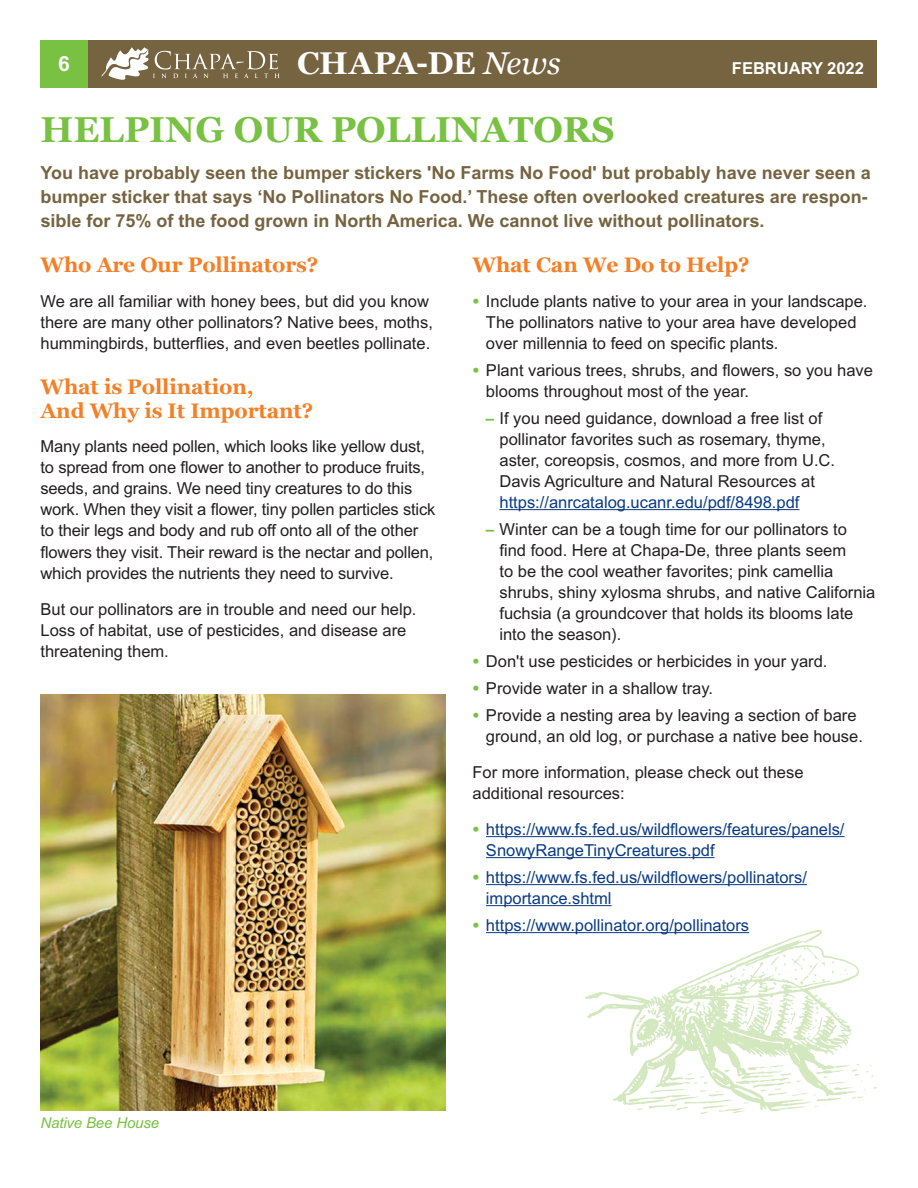
<style>
.page{position:relative;width:918px;height:1188px;background:#fff}
.page>*{position:absolute;margin:0;border:0;box-sizing:border-box;transform-origin:0 0}
.t1{font:700 36px "Georgia";color:#79c142}
.t2{font:700 31.5px "Georgia";letter-spacing:-.01em;color:#fff}
.t3{font:700 21px/24px "Georgia";letter-spacing:-.005em;color:#f47f26}
.t4{font:700 21px "Arial MT Std";color:#fff}
.t5{font:700 18px/24px "Arial MT Std";color:#766340}
.t6{font:16.5px/21px "Arial MT Std";color:#231f20}
.t7{font:16.5px/21px "Arial MT Std";color:#0a3a84}
.t8{font:700 16.5px "Arial MT Std";color:#fff}
.t9{font:italic 15px "Arial MT Std";letter-spacing:-.01em;color:#79c142}
.s1{font-weight:400;font-style:italic}
.s2{font-weight:800;color:#79c142}
</style>
<div class="page">
<div style="left:40px;top:40px;width:838px;height:48px;background:#766340"></div>
<svg style="left:102px;top:47px;width:178px;height:33px"></svg>
<div style="left:40px;top:40px;width:48px;height:48px;background:#79c142"></div>
<svg style="left:585px;top:930px;width:274px;height:175px"></svg>
<svg style="left:636px;top:1008px;width:20px;height:18px"></svg>
<svg style="left:805px;top:996px;width:14px;height:17px"></svg>
<svg style="left:835px;top:1013px;width:5px;height:5px"></svg>
<svg style="left:808px;top:1019px;width:9px;height:18px"></svg>
<svg style="left:768px;top:1003px;width:4px;height:10px"></svg>
<svg style="left:779px;top:998px;width:17px;height:32px"></svg>
<svg style="left:628px;top:1064px;width:249px;height:50px"></svg>
<svg style="left:730px;top:968px;width:15px;height:15px"></svg>
<svg style="left:840px;top:969px;width:8px;height:6px"></svg>
<svg style="left:762px;top:947px;width:63px;height:38px"></svg>
<svg style="left:677px;top:1007px;width:12px;height:8px"></svg>
<svg style="left:702px;top:1002px;width:3px;height:8px"></svg>
<hr style="left:500px;top:509px;width:299px;height:1px;background:#0a3a84">
<hr style="left:486px;top:836px;width:359px;height:1px;background:#0a3a84">
<hr style="left:486px;top:857px;width:229px;height:1px;background:#0a3a84">
<hr style="left:486px;top:884px;width:321px;height:1px;background:#0a3a84">
<hr style="left:486px;top:905px;width:126px;height:1px;background:#0a3a84">
<hr style="left:486px;top:932px;width:263px;height:1px;background:#0a3a84">
<img style="left:40px;top:694px;width:406px;height:417px">
<p class="t4" style="left:58px;top:51px;width:13px">6</p>
<h2 class="t2" style="left:297px;top:40px;width:265px">CHAPA-DE <span class="s1">News</span></h2>
<p class="t8" style="left:732px;top:59px;width:134px">FEBRUARY 2022</p>
<h1 class="t1" style="left:40px;top:102px;width:576px">HELPING OUR POLLINATORS</h1>
<p class="t5" style="left:40px;top:161px;width:832px">You have probably seen the bumper stickers 'No Farms No Food' but probably have never seen a bumper sticker that says ‘No Pollinators No Food.’ These often overlooked creatures are respon&shy;sible for 75% of the food grown in North America. We cannot live without pollinators.</p>
<p class="t3" style="left:40px;top:252px;width:279px">Who Are Our Pollinators?</p>
<p class="t6" style="left:40px;top:291px;width:394px">We are all familiar with honey bees, but did you know there are many other pollinators? Native bees, moths, hummingbirds, butterflies, and even beetles pollinate.</p>
<p class="t3" style="left:40px;top:374px;width:274px">What is Pollination,<br>And Why is It Important?</p>
<p class="t6" style="left:40px;top:436px;width:396px">Many plants need pollen, which looks like yellow dust, to spread from one flower to another to produce fruits, seeds, and grains. We need tiny creatures to do this work. When they visit a flower, tiny pollen particles stick to their legs and body and rub off onto all of the other flowers they visit. Their reward is the nectar and pollen, which provides the nutrients they need to survive.</p>
<p class="t6" style="left:40px;top:598px;width:378px">But our pollinators are in trouble and need our help.<br>Loss of habitat, use of pesticides, and disease are threatening them.</p>
<p class="t3" style="left:472px;top:252px;width:279px">What Can We Do to Help?</p>
<p class="t6" style="left:486px;top:291px;width:383px;text-indent:-13px"><span class="s2">•</span> Include plants native to your area in your landscape.<br>The pollinators native to your area have developed over millennia to feed on specific plants.</p>
<p class="t6" style="left:486px;top:360px;width:389px;text-indent:-13px"><span class="s2">•</span> Plant various trees, shrubs, and flowers, so you have blooms throughout most of the year.</p>
<p class="t6" style="left:499px;top:408px;width:337px;text-indent:-13px"><span class="s2">–</span> If you need guidance, download a free list of pollinator favorites such as rosemary, thyme, aster, coreopsis, cosmos, and more from U.C.<br>Davis Agriculture and Natural Resources at</p>
<p class="t7" style="left:499px;top:492px;width:301px">https://anrcatalog.ucanr.edu/pdf/8498.pdf</p>
<p class="t6" style="left:499px;top:519px;width:377px;text-indent:-13px"><span class="s2">–</span> Winter can be a tough time for our pollinators to find food. Here at Chapa-De, three plants seem<br>to be the cool weather favorites; pink camellia shrubs, shiny xylosma shrubs, and native California fuchsia (a groundcover that holds its blooms late into the season).</p>
<p class="t6" style="left:472px;top:651px;width:357px"><span class="s2">•</span> Don't use pesticides or herbicides in your yard.</p>
<p class="t6" style="left:472px;top:678px;width:242px"><span class="s2">•</span> Provide water in a shallow tray.</p>
<p class="t6" style="left:486px;top:705px;width:378px;text-indent:-13px"><span class="s2">•</span> Provide a nesting area by leaving a section of bare ground, an old log, or purchase a native bee house.</p>
<p class="t6" style="left:472px;top:762px;width:333px">For more information, please check out these additional resources:</p>
<p class="t7" style="left:486px;top:819px;width:360px;text-indent:-13px"><span class="s2">•</span> https://www.fs.fed.us/wildflowers/features/panels/<br>SnowyRangeTinyCreatures.pdf</p>
<p class="t7" style="left:486px;top:867px;width:322px;text-indent:-13px"><span class="s2">•</span> https://www.fs.fed.us/wildflowers/pollinators/ importance.shtml</p>
<p class="t7" style="left:472px;top:915px;width:278px"><span class="s2">•</span> https://www.pollinator.org/pollinators</p>
<p class="t9" style="left:40px;top:1114px;width:120px">Native Bee House</p>
</div>
